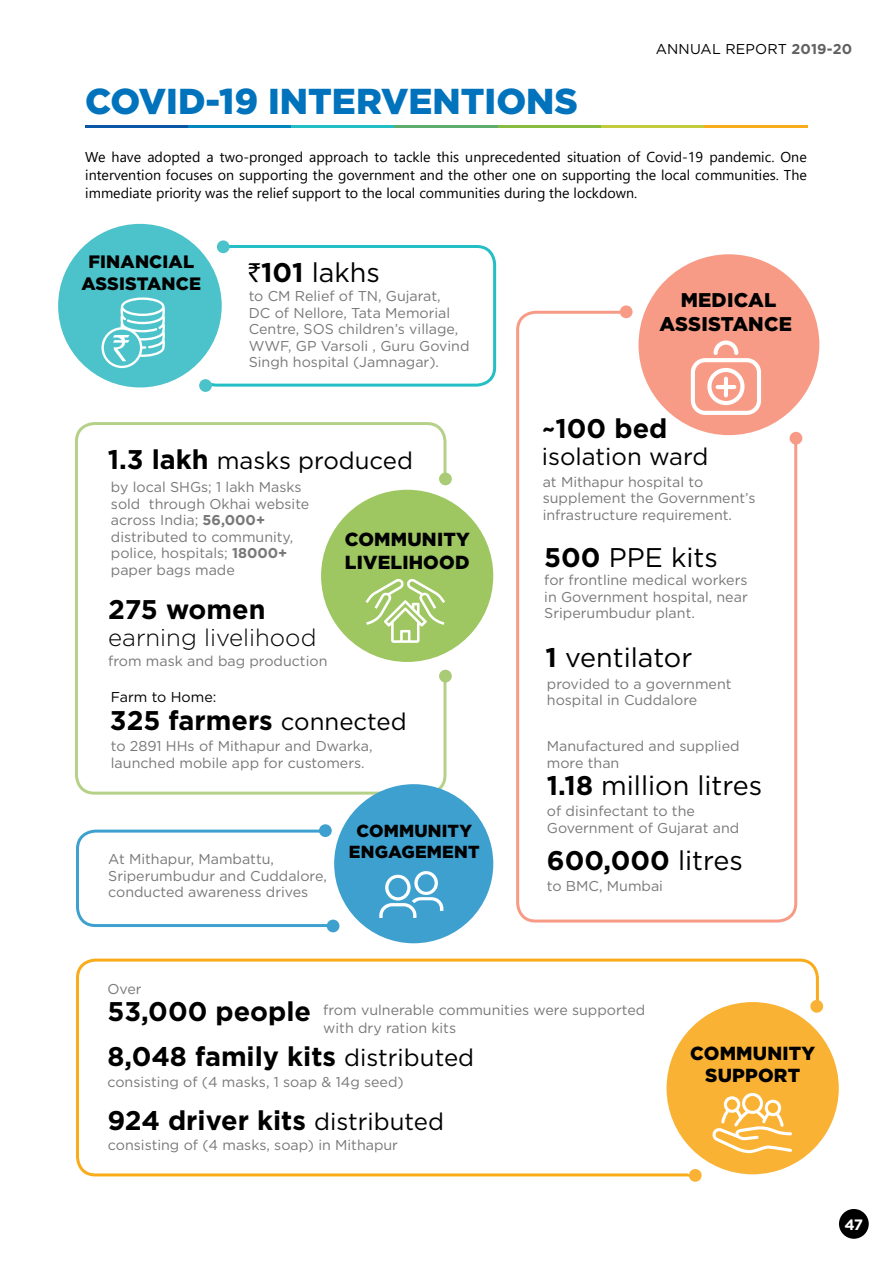
<style>
.page{position:relative;width:893px;height:1263px;background:#fff}
.page>*{position:absolute;margin:0;border:0;box-sizing:border-box;transform-origin:0 0}
.t1{font:900 36px "Gotham";color:#0073bc}
.t2{font:700 27px "Gotham";color:#000}
.t3{font:27px "Gotham";color:#000}
.t4{font:24px "Gotham";color:#000}
.t5{font:300 24px "Gotham";color:#000}
.t6{font:900 19.8px/23.9px "Gotham";letter-spacing:.01em;color:#000;text-align:center}
.t7{font:900 18.9px/22.6px "Gotham";letter-spacing:.01em;color:#000}
.t8{font:900 18px/21.6px "Gotham";letter-spacing:.01em;color:#000;text-align:center}
.t9{font:900 17.4px/21px "Gotham";letter-spacing:.01em;color:#000;text-align:center}
.t10{font:700 15px "Gotham";color:#fff}
.t11{font:14.25px/16.5px "Gotham";color:#797777}
.t12{font:14.25px/18px "Segoe UI";color:#000;text-align:justify}
.t13{font:14.25px "Gotham";letter-spacing:.01em;color:#000}
.s1{font-weight:700;color:#616161}
.s2{font-family:"Rupee"}
.s3{font-weight:700}
.s4{font-weight:700;font-size:27px}
.s5{font-weight:400;font-size:24px}
.s6{font-weight:400}
.s7{font-weight:700;font-size:27px;color:#000}
</style>
<div class="page">
<div style="left:839px;top:1209px;width:30px;height:30px;background:#000;border-radius:50%"></div>
<div style="left:197px;top:245px;width:299px;height:142px;border:3px solid #24bec5;border-radius:18px"></div>
<div style="left:26px;top:199px;width:215px;height:215px;background:#fff;border-radius:50%"></div>
<div style="left:58px;top:224px;width:164px;height:163px;background:#4cc3ca;border-radius:50%"></div>
<svg style="left:101px;top:297px;width:64px;height:71px"></svg>
<div style="left:199px;top:379px;width:13px;height:13px;background:#4cc3ca;border-radius:50%"></div>
<div style="left:217px;top:240px;width:13px;height:13px;background:#4cc3ca;border-radius:50%"></div>
<hr style="left:85px;top:126px;width:104px;height:2px;background:#0b57a7">
<hr style="left:189px;top:126px;width:103px;height:2px;background:#0087bf">
<hr style="left:291px;top:126px;width:104px;height:2px;background:#24bec5">
<hr style="left:395px;top:126px;width:103px;height:2px;background:#5ead6e">
<hr style="left:498px;top:126px;width:104px;height:2px;background:#87bc40">
<hr style="left:602px;top:126px;width:103px;height:2px;background:#c2cb3b">
<hr style="left:704px;top:126px;width:104px;height:2px;background:#f9ab1a">
<div style="left:76px;top:829px;width:385px;height:98px;border:3px solid #3ea0ce;border-radius:18px"></div>
<div style="left:316px;top:786px;width:157px;height:168px;background:#fff;border-radius:50%"></div>
<div style="left:319px;top:824px;width:13px;height:13px;background:#3ea0ce;border-radius:50%"></div>
<div style="left:327px;top:919px;width:12px;height:13px;background:#3ea0ce;border-radius:50%"></div>
<div style="left:516px;top:311px;width:281px;height:611px;border:3px solid #f79b86;border-radius:18px"></div>
<div style="left:619px;top:250px;width:215px;height:215px;background:#fff;border-radius:50%"></div>
<div style="left:638px;top:254px;width:181px;height:181px;background:#f79b86;border-radius:50%"></div>
<svg style="left:691px;top:340px;width:70px;height:75px"></svg>
<div style="left:790px;top:432px;width:12px;height:13px;background:#f79b86;border-radius:50%"></div>
<div style="left:620px;top:305px;width:13px;height:13px;background:#f79b86;border-radius:50%"></div>
<div style="left:75px;top:422px;width:371px;height:373px;border:3px solid #b5d187;border-radius:18px"></div>
<div style="left:302px;top:475px;width:206px;height:205px;background:#fff;border-radius:50%"></div>
<div style="left:321px;top:490px;width:172px;height:172px;background:#9ec661;border-radius:50%"></div>
<svg style="left:365px;top:579px;width:80px;height:64px"></svg>
<div style="left:439px;top:473px;width:13px;height:12px;background:#a9cb75;border-radius:50%"></div>
<div style="left:439px;top:670px;width:13px;height:12px;background:#a9cb75;border-radius:50%"></div>
<div style="left:334px;top:784px;width:159px;height:159px;background:#3ea0ce;border-radius:50%"></div>
<svg style="left:379px;top:871px;width:64px;height:47px"></svg>
<div style="left:76px;top:958px;width:743px;height:218px;border:3px solid #f9ab1a;border-radius:18px"></div>
<div style="left:655px;top:988px;width:202px;height:213px;background:#fff;border-radius:50%"></div>
<div style="left:689px;top:1169px;width:13px;height:13px;background:#fab234;border-radius:50%"></div>
<div style="left:810px;top:1000px;width:13px;height:13px;background:#fab234;border-radius:50%"></div>
<div style="left:666px;top:1002px;width:173px;height:172px;background:#fab234;border-radius:50%"></div>
<svg style="left:712px;top:1093px;width:80px;height:60px"></svg>
<p class="t13" style="left:656px;top:40px;width:198px">Annual Report <span class="s1">2019-20</span></p>
<p class="t1" style="left:85px;top:80px;width:494px">COVID-19 INTERVENTIONS</p>
<p class="t12" style="left:85px;top:147px;width:723px">We have adopted a two-pronged approach to tackle this unprecedented situation of Covid-19 pandemic. One intervention focuses on supporting the government and the other one on supporting the local communities. The immediate priority was the relief support to the local communities during the lockdown.</p>
<p class="t8" style="left:81px;top:250px;width:121px">FINANCIAL<br>ASSISTANCE</p>
<p class="t3" style="left:248px;top:255px;width:134px"><span class="s2">`</span><span class="s3">101</span> lakhs</p>
<p class="t11" style="left:249px;top:288px;width:222px">to CM Relief of TN, Gujarat,<br>DC of Nellore, Tata Memorial<br>Centre, SOS children’s village,<br>WWF, GP Varsoli , Guru Govind<br>Singh hospital (Jamnagar).</p>
<p class="t4" style="left:108px;top:445px;width:307px"><span class="s4">1.3 lakh</span> masks produced</p>
<p class="t11" style="left:111px;top:478px;width:200px">by local SHGs; 1 lakh Masks sold through Okhai website across India; <span class="s3">56,000+ </span>distributed to community, police, hospitals; <span class="s3">18000+ </span>paper bags made</p>
<p class="t2" style="left:108px;top:593px;width:159px">275 women</p>
<p class="t5" style="left:108px;top:622px;width:210px">earning livelihood</p>
<p class="t11" style="left:108px;top:653px;width:221px">from mask and bag production</p>
<p class="t13" style="left:111px;top:688px;width:107px">Farm to Home:</p>
<p class="t7" style="left:345px;top:527px;width:126px">COMMUNITY<br>LIVELIHOOD</p>
<p class="t2" style="left:110px;top:705px;width:298px">325 farmers <span class="s5">connected</span></p>
<p class="t11" style="left:111px;top:738px;width:263px">to 2891 HHs of Mithapur and Dwarka, launched mobile app for customers.</p>
<p class="t11" style="left:108px;top:851px;width:220px">At Mithapur, Mambattu,<br>Sriperumbudur and Cuddalore, conducted awareness drives</p>
<p class="t9" style="left:349px;top:820px;width:132px">COMMUNITY<br>ENGAGEMENT</p>
<p class="t6" style="left:659px;top:288px;width:134px">MEDICAL<br>ASSISTANCE</p>
<p class="t2" style="left:542px;top:413px;width:127px">~100 bed</p>
<p class="t4" style="left:542px;top:441px;width:168px">isolation ward</p>
<p class="t11" style="left:543px;top:473px;width:214px">at Mithapur hospital to supplement the Government’s infrastructure requirement.</p>
<p class="t2" style="left:544px;top:542px;width:83px">500 <span class="s6">PPE</span></p>
<p class="t3" style="left:671px;top:540px;width:48px">kits</p>
<p class="t11" style="left:544px;top:572px;width:205px;text-align:justify">for frontline medical workers in Government hospital, near Sriperumbudur plant.</p>
<p class="t3" style="left:546px;top:640px;width:148px"><span class="s3">1</span> ventilator</p>
<p class="t11" style="left:547px;top:675px;width:186px">provided to a government hospital in Cuddalore</p>
<p class="t11" style="left:547px;top:737px;width:194px">Manufactured and supplied more than</p>
<p class="t3" style="left:547px;top:768px;width:217px"><span class="s3">1.18</span> million litres</p>
<p class="t11" style="left:547px;top:803px;width:194px">of disinfectant to the<br>Government of Gujarat and</p>
<p class="t2" style="left:547px;top:845px;width:198px">600,000 <span class="s6">litres</span></p>
<p class="t11" style="left:547px;top:878px;width:118px">to BMC, Mumbai</p>
<p class="t11" style="left:107px;top:978px;width:539px;line-height:21.1px">Over<br><span class="s7">53,000 people</span> from vulnerable communities were supported</p>
<p class="t11" style="left:323px;top:1019px;width:134px">with dry ration kits</p>
<p class="t2" style="left:107px;top:1041px;width:368px">8,048 family kits <span class="s5">distributed</span></p>
<p class="t7" style="left:690px;top:1041px;width:126px;text-align:center">COMMUNITY<br>SUPPORT</p>
<p class="t11" style="left:107px;top:1073px;width:298px">consisting of (4 masks, 1 soap &amp; 14g seed)</p>
<p class="t2" style="left:107px;top:1105px;width:338px">924 driver kits <span class="s5">distributed</span></p>
<p class="t11" style="left:108px;top:1136px;width:292px">consisting of (4 masks, soap) in Mithapur</p>
<p class="t10" style="left:844px;top:1216px;width:20px">47</p>
</div>
